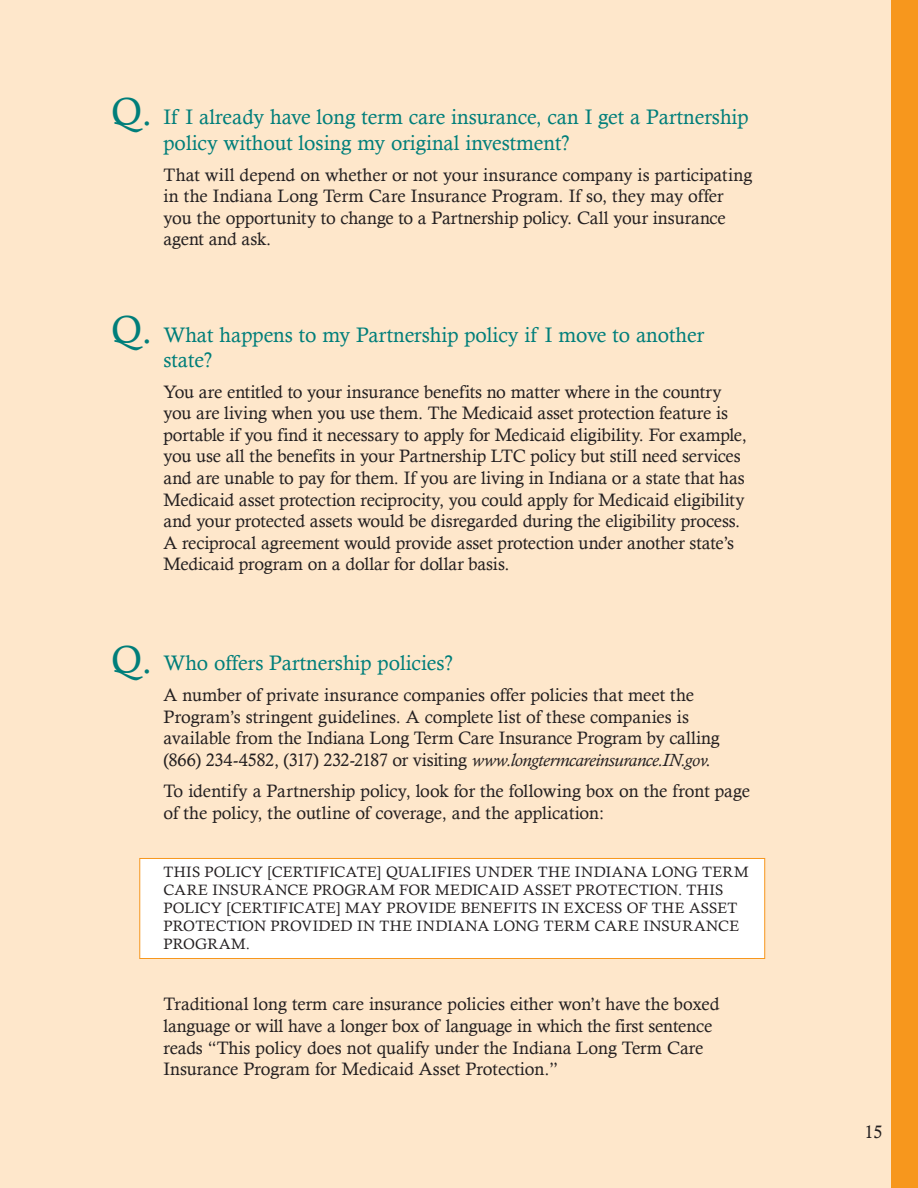
<style>
.page{position:relative;width:918px;height:1188px;background:#fee7cb}
.page>*{position:absolute;margin:0;border:0;box-sizing:border-box;transform-origin:0 0}
.t1{font:39.15px "Calisto";color:#007e7a}
.body_copy{font:21px/25.2px "Calisto";color:#007e7a}
.body_copy-2{font:18px/21.6px "Calisto";letter-spacing:-.005em;color:#231f20}
.body_copy-3{font:15px/18px "Calisto";letter-spacing:.015em;color:#231f20}
.s1{font-style:italic}
</style>
<div class="page">
<div style="left:139px;top:858px;width:626px;height:101px;background:#fff;border:1px solid #f7971d"></div>
<div style="left:891px;top:0;width:27px;height:1188px;background:#f7971d"></div>
<p class="t1" style="left:111px;top:89px;width:43px">Q.</p>
<p class="body_copy" style="left:164px;top:104px;width:587px">If I already have long term care insurance, can I get a Partnership policy without losing my original investment?</p>
<p class="body_copy-2" style="left:164px;top:163px;width:590px">That will depend on whether or not your insurance company is participating in the Indiana Long Term Care Insurance Program. If so, they may offer you the opportunity to change to a Partnership policy. Call your insurance agent and ask.</p>
<p class="t1" style="left:111px;top:307px;width:43px">Q.</p>
<p class="body_copy" style="left:164px;top:322px;width:542px">What happens to my Partnership policy if I move to another state?</p>
<p class="body_copy-2" style="left:164px;top:381px;width:585px">You are entitled to your insurance benefits no matter where in the country you are living when you use them. The Medicaid asset protection feature is portable if you find it necessary to apply for Medicaid eligibility. For example, you use all the benefits in your Partnership LTC policy but still need services and are unable to pay for them. If you are living in Indiana or a state that has Medicaid asset protection reciprocity, you could apply for Medicaid eligibility and your protected assets would be disregarded during the eligibility process.<br>A reciprocal agreement would provide asset protection under another state’s Medicaid program on a dollar for dollar basis.</p>
<p class="t1" style="left:111px;top:637px;width:43px">Q.</p>
<p class="body_copy" style="left:164px;top:650px;width:291px">Who offers Partnership policies?</p>
<p class="body_copy-2" style="left:164px;top:684px;width:558px">A number of private insurance companies offer policies that meet the Program’s stringent guidelines. A complete list of these companies is available from the Indiana Long Term Care Insurance Program by calling (866) 234-4582, (317) 232-2187 or visiting <span class="s1">www.longtermcareinsurance.IN.gov</span>.</p>
<p class="body_copy-2" style="left:164px;top:780px;width:588px">To identify a Partnership policy, look for the following box on the front page of the policy, the outline of coverage, and the application:</p>
<p class="body_copy-3" style="left:164px;top:862px;width:587px">THIS POLICY [CERTIFICATE] QUALIFIES UNDER THE INDIANA LONG TERM CARE INSURANCE PROGRAM FOR MEDICAID ASSET PROTECTION. THIS POLICY [CERTIFICATE] MAY PROVIDE BENEFITS IN EXCESS OF THE ASSET PROTECTION PROVIDED IN THE INDIANA LONG TERM CARE INSURANCE PROGRAM.</p>
<p class="body_copy-2" style="left:164px;top:993px;width:558px">Traditional long term care insurance policies either won’t have the boxed language or will have a longer box of language in which the first sentence reads “This policy does not qualify under the Indiana Long Term Care Insurance Program for Medicaid Asset Protection.”</p>
<p class="body_copy-2" style="left:864px;top:1121px;width:20px">15</p>
</div>
